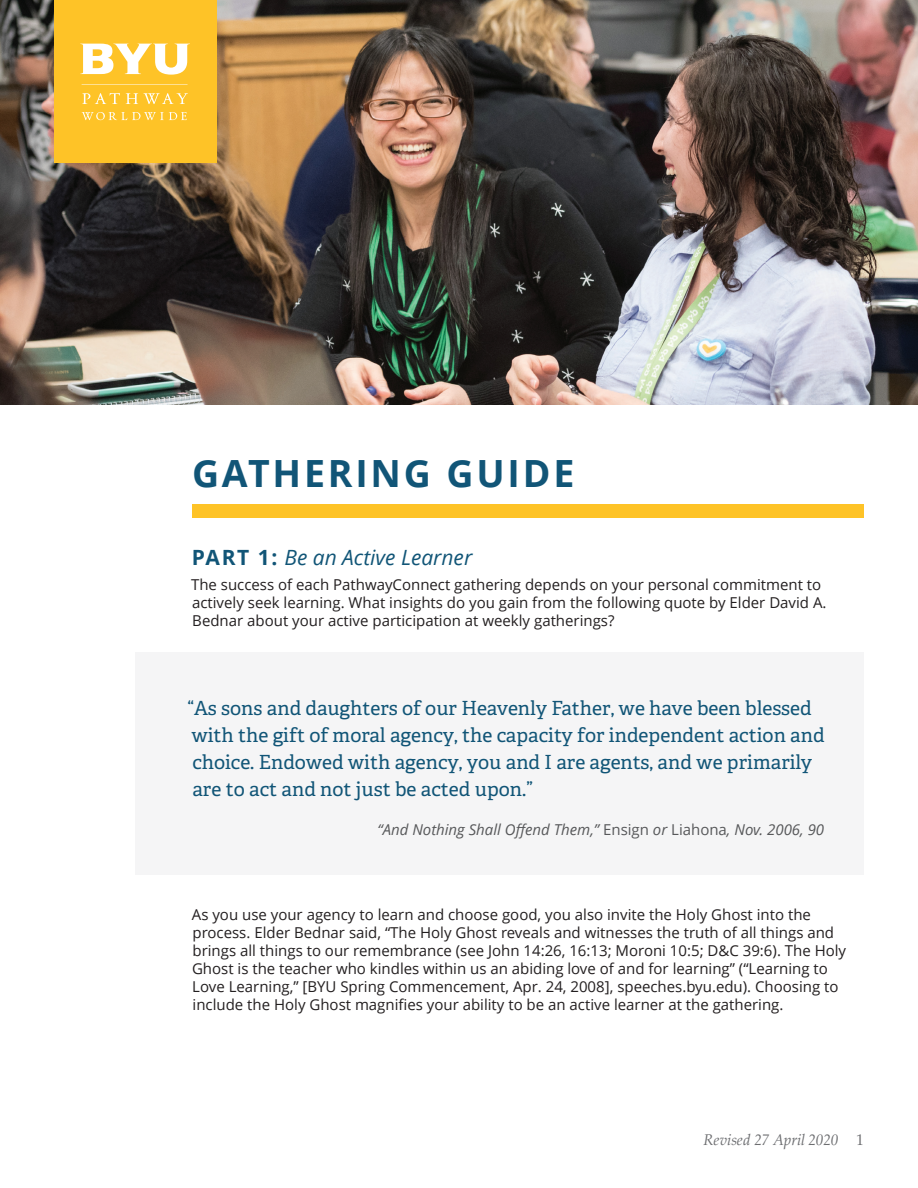
<style>
.page{position:relative;width:918px;height:1188px;background:#fff}
.page>*{position:absolute;margin:0;border:0;box-sizing:border-box;transform-origin:0 0}
.t1{font:700 37.5px "Zoramlds Lat";letter-spacing:.075em;color:#157}
.t2{font:italic 21px "Zoramlds Lat";color:#157}
.t3{font:19.5px/27px "Helam Slablds Lat";color:#157}
.t4{font:15px/18px "Zoramlds Lat";color:#231f20}
.t5{font:italic 15px "Zoramlds Lat";color:#57585a}
.t6{font:italic 15px "Pahoranlds Lat";color:#6c6d70}
.s1{font-weight:700;font-style:normal}
.s2{font-style:normal}
</style>
<div class="page">
<div style="left:135px;top:652px;width:729px;height:223px;background:#f5f5f6"></div>
<img style="left:1px;top:0;width:916px;height:405px">
<div style="left:54px;top:1px;width:162px;height:162px;background:#fec327"></div>
<div style="left:192px;top:504px;width:672px;height:14px;background:#fec327"></div>
<svg style="left:82px;top:93px;width:38px;height:11px"></svg>
<svg style="left:126px;top:93px;width:62px;height:11px"></svg>
<svg style="left:80px;top:44px;width:110px;height:31px"></svg>
<svg style="left:82px;top:84px;width:106px;height:1px"></svg>
<svg style="left:82px;top:112px;width:105px;height:8px"></svg>
<h1 class="t1" style="left:192px;top:448px;width:384px">GATHERING GUIDE</h1>
<h2 class="t2" style="left:192px;top:542px;width:282px"><span class="s1">PART 1:</span> Be an Active Learner</h2>
<p class="t4" style="left:191px;top:575px;width:637px">The success of each PathwayConnect gathering depends on your personal commitment to actively seek learning. What insights do you gain from the following quote by Elder David A.<br>Bednar about your active participation at weekly gatherings?</p>
<p class="t3" style="left:188px;top:694px;width:639px">“As sons and daughters of our Heavenly Father, we have been blessed with the gift of moral agency, the capacity for independent action and choice. Endowed with agency, you and I are agents, and we primarily are to act and not just be acted upon.”</p>
<p class="t5" style="left:378px;top:819px;width:448px">“And Nothing Shall Offend Them,” <span class="s2">Ensign</span> or <span class="s2">Liahona</span>, Nov. 2006, 90</p>
<p class="t4" style="left:192px;top:905px;width:656px">As you use your agency to learn and choose good, you also invite the Holy Ghost into the process. Elder Bednar said, “The Holy Ghost reveals and witnesses the truth of all things and brings all things to our remembrance (see John 14:26, 16:13; Moroni 10:5; D&amp;C 39:6). The Holy Ghost is the teacher who kindles within us an abiding love of and for learning” (“Learning to Love Learning,” [BYU Spring Commencement, Apr. 24, 2008], speeches.byu.edu). Choosing to include the Holy Ghost magnifies your ability to be an active learner at the gathering.</p>
<p class="t6" style="left:704px;top:1128px;width:162px">Revised 27 April 2020 <span class="s2">1</span></p>
</div>
